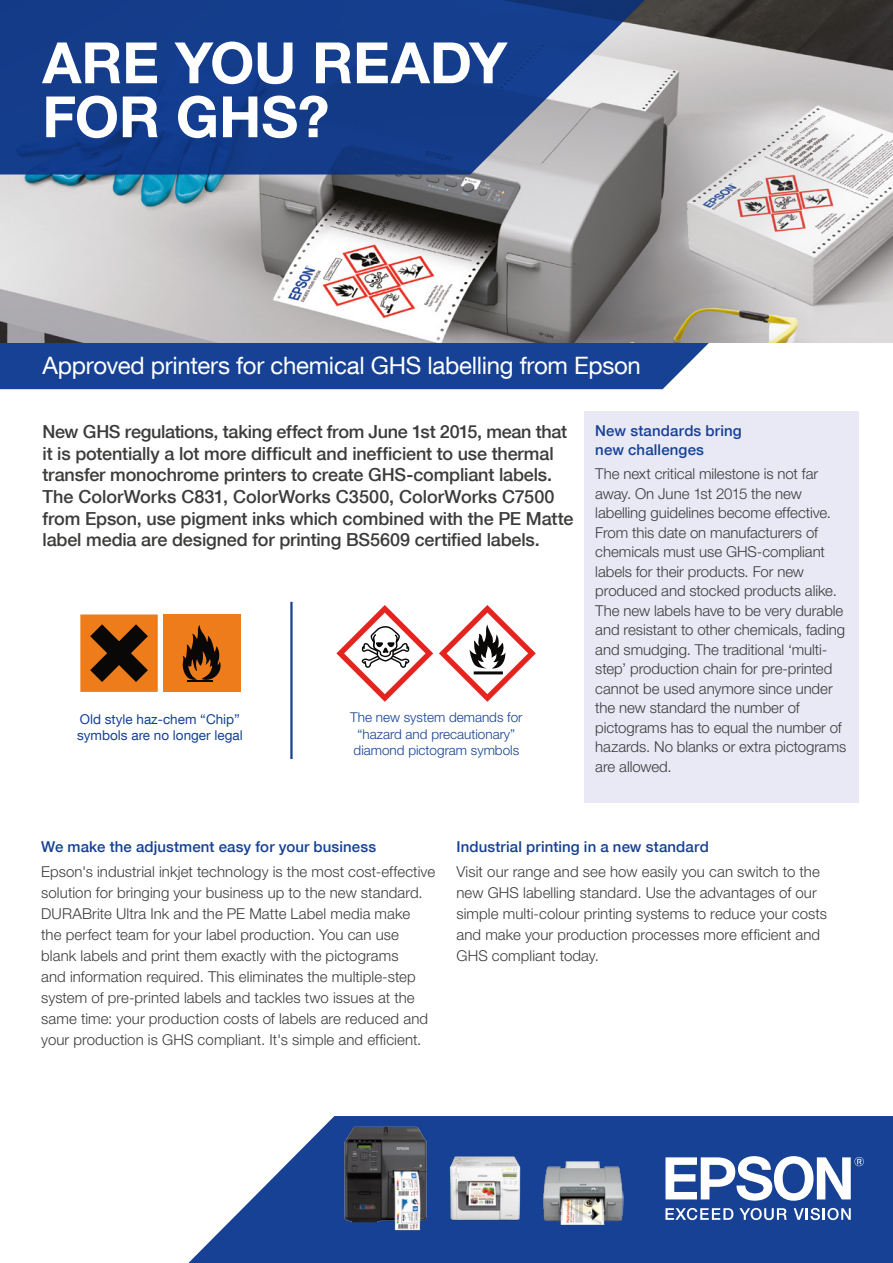
<style>
.page{position:relative;width:893px;height:1263px;background:#fff}
.page>*{position:absolute;margin:0;border:0;box-sizing:border-box;transform-origin:0 0}
.t1{font:700 57px/54px "Helvetica Neue LT Pro";letter-spacing:-.005em;color:#fff}
.t2{font:24px "Helvetica Neue LT Com";letter-spacing:-.01em;color:#fff}
.t3{font:500 18px/21.6px "Helvetica Neue LT Com";letter-spacing:-.01em;color:#3c3c3b}
.t4{font:300 15px/19.5px "Helvetica Neue LT Pro";color:#3c3c3b}
.t5{font:500 15px/19.5px "Helvetica Neue LT Com";letter-spacing:.01em;color:#164194}
.t6{font:300 13.5px/16.5px "Helvetica Neue LT Pro";color:#164194}
.t7{font:13.5px/16.5px "Helvetica Neue LT Com";color:#164194}
</style>
<div class="page">
<div style="left:0;top:342px;width:709px;height:47px;background:#164194"></div>
<div style="left:585px;top:411px;width:274px;height:391px;background:#e9e9f6"></div>
<img style="left:0;top:0;width:893px;height:342px">
<svg style="left:0;top:0;width:658px;height:174px;background:#2c4e91"></svg>
<svg style="left:188px;top:1116px;width:705px;height:147px;fill:#164194"></svg>
<img style="left:542px;top:1160px;width:81px;height:65px">
<img style="left:447px;top:1151px;width:76px;height:75px">
<img style="left:338px;top:1116px;width:95px;height:126px">
<hr style="left:290px;top:602px;width:3px;height:157px;background:#164194">
<svg style="left:665px;top:1208px;width:68px;height:12px"></svg>
<svg style="left:739px;top:1208px;width:48px;height:12px"></svg>
<svg style="left:794px;top:1208px;width:57px;height:12px"></svg>
<svg style="left:665px;top:1156px;width:199px;height:45px"></svg>
<svg style="left:336px;top:605px;width:97px;height:97px"></svg>
<svg style="left:80px;top:614px;width:161px;height:78px;background:#b9651e"></svg>
<svg style="left:439px;top:605px;width:97px;height:97px"></svg>
<h1 class="t1" style="left:42px;top:35px;width:466px">ARE YOU READY<br>FOR GHS?</h1>
<h2 class="t2" style="left:43px;top:351px;width:600px">Approved printers for chemical GHS labelling from Epson</h2>
<p class="t3" style="left:43px;top:421px;width:532px">New GHS regulations, taking effect from June 1st 2015, mean that it is potentially a lot more difficult and inefficient to use thermal transfer monochrome printers to create GHS-compliant labels.<br>The ColorWorks C831, ColorWorks C3500, ColorWorks C7500 from Epson, use pigment inks which combined with the PE Matte label media are designed for printing BS5609 certified labels.</p>
<p class="t5" style="left:595px;top:421px;width:148px">New standards bring new challenges</p>
<p class="t4" style="left:595px;top:464px;width:252px">The next critical milestone is not far away. On June 1st 2015 the new labelling guidelines become effective.<br>From this date on manufacturers of chemicals must use GHS-compliant labels for their products. For new produced and stocked products alike.<br>The new labels have to be very durable and resistant to other chemicals, fading and smudging. The traditional ‘multi&shy;step’ production chain for pre-printed cannot be used anymore since under the new standard the number of pictograms has to equal the number of hazards. No blanks or extra pictograms are allowed.</p>
<p class="t7" style="left:77px;top:710px;width:167px">Old style haz-chem “Chip” symbols are no longer legal</p>
<p class="t6" style="left:350px;top:709px;width:174px">The new system demands for “hazard and precautionary” diamond pictogram symbols</p>
<p class="t5" style="left:41px;top:836px;width:337px">We make the adjustment easy for your business</p>
<p class="t4" style="left:41px;top:861px;width:395px;line-height:21px">Epson's industrial inkjet technology is the most cost-effective solution for bringing your business up to the new standard.<br>DURABrite Ultra Ink and the PE Matte Label media make<br>the perfect team for your label production. You can use blank labels and print them exactly with the pictograms<br>and information required. This eliminates the multiple-step system of pre-printed labels and tackles two issues at the same time: your production costs of labels are reduced and your production is GHS compliant. It's simple and efficient.</p>
<p class="t5" style="left:456px;top:836px;width:254px">Industrial printing in a new standard</p>
<p class="t4" style="left:456px;top:861px;width:372px;line-height:21px">Visit our range and see how easily you can switch to the new GHS labelling standard. Use the advantages of our simple multi-colour printing systems to reduce your costs and make your production processes more efficient and GHS compliant today.</p>
</div>
